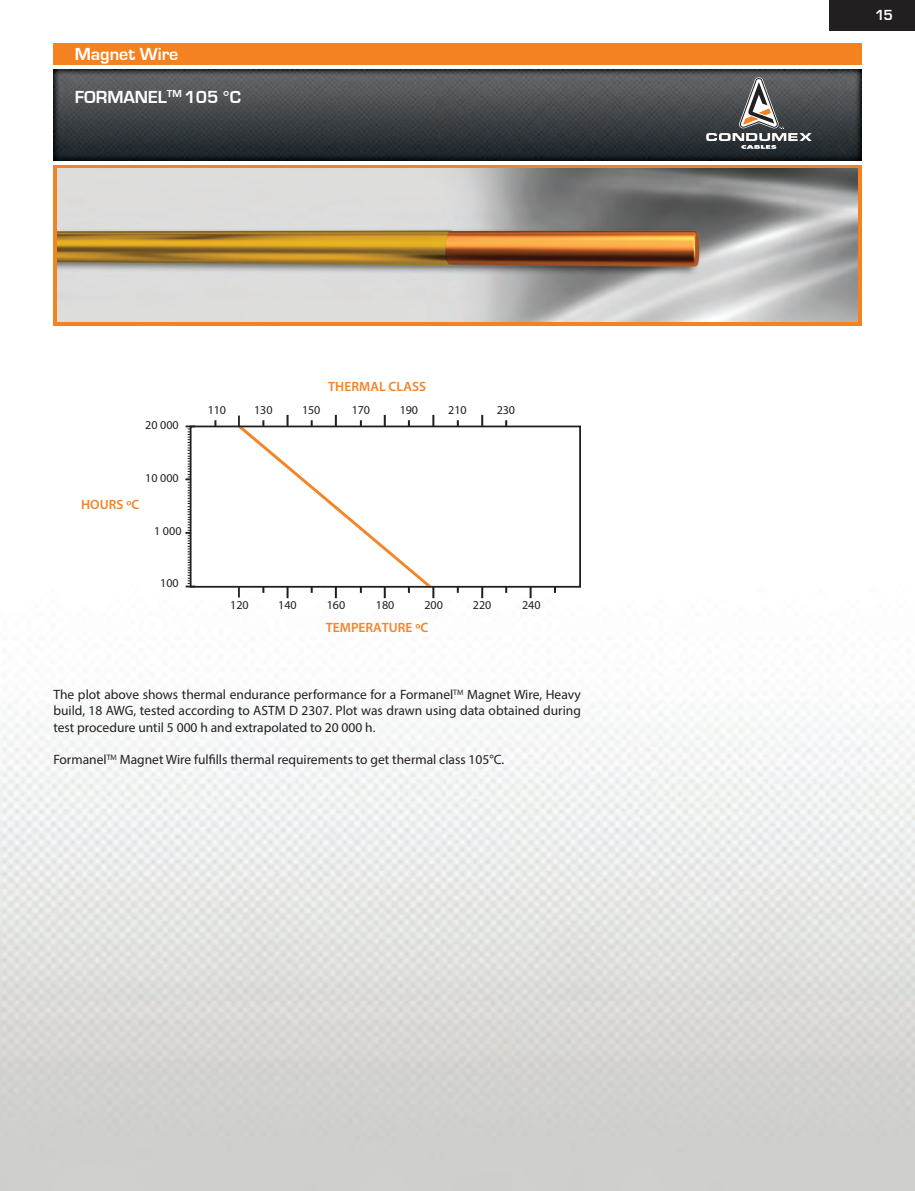
<style>
.page{position:relative;width:915px;height:1191px;background:#fff}
.page>*{position:absolute;margin:0;border:0;box-sizing:border-box;transform-origin:0 0}
.t1{font:700 18px "Eurostile";color:#fff}
.t2{font:13.5px/16.2px "Myriad Pro";color:#231f20;text-align:justify}
.t3{font:600 13.5px "Myriad Pro";letter-spacing:.005em;color:#f58427}
.t4{font:600 13.5px "Eurostile";color:#fff}
.t5{font:12px "Myriad Pro";letter-spacing:-.005em;color:#231f20}
</style>
<div class="page">
<img style="left:0;top:43px;width:914px;height:1148px">
<div style="left:828px;top:0;width:86px;height:31px;background:#231f20"></div>
<div style="left:53px;top:44px;width:808px;height:21px;background:#f58220"></div>
<img style="left:53px;top:69px;width:808px;height:91px">
<svg style="left:706px;top:77px;width:105px;height:72px;background:#626365"></svg>
<svg style="left:53px;top:165px;width:808px;height:160px;background:#e68f44"></svg>
<img style="left:58px;top:169px;width:799px;height:152px">
<svg style="left:184px;top:425px;width:396px;height:163px"></svg>
<svg style="left:554px;top:586px;width:2px;height:7px"></svg>
<svg style="left:529px;top:586px;width:2px;height:12px"></svg>
<svg style="left:505px;top:586px;width:2px;height:7px"></svg>
<svg style="left:481px;top:586px;width:2px;height:12px"></svg>
<svg style="left:456px;top:586px;width:2px;height:7px"></svg>
<svg style="left:185px;top:425px;width:10px;height:162px"></svg>
<svg style="left:505px;top:420px;width:2px;height:6px"></svg>
<svg style="left:481px;top:415px;width:2px;height:11px"></svg>
<svg style="left:456px;top:420px;width:2px;height:6px"></svg>
<svg style="left:214px;top:420px;width:2px;height:6px"></svg>
<svg style="left:238px;top:415px;width:196px;height:183px"></svg>
<h1 class="t1" style="left:75px;top:45px;width:105px">Magnet Wire</h1>
<h1 class="t1" style="left:75px;top:87px;width:168px">FORMANEL<sup>TM</sup> 105 °C</h1>
<p class="t3" style="left:328px;top:378px;width:99px">THERMAL CLASS</p>
<p class="t5" style="left:145px;top:417px;width:35px">20 000</p>
<p class="t5" style="left:145px;top:470px;width:35px">10 000</p>
<p class="t3" style="left:81px;top:496px;width:60px">HOURS ºC</p>
<p class="t5" style="left:154px;top:523px;width:29px">1 000</p>
<p class="t5" style="left:160px;top:576px;width:20px">100</p>
<p class="t5" style="left:208px;top:402px;width:20px">110</p>
<p class="t5" style="left:254px;top:402px;width:20px">130</p>
<p class="t5" style="left:302px;top:402px;width:20px">150</p>
<p class="t5" style="left:351px;top:402px;width:20px">170</p>
<p class="t5" style="left:399px;top:402px;width:20px">190</p>
<p class="t5" style="left:448px;top:402px;width:20px">210</p>
<p class="t5" style="left:496px;top:402px;width:20px">230</p>
<p class="t5" style="left:230px;top:597px;width:20px">120</p>
<p class="t5" style="left:278px;top:597px;width:20px">140</p>
<p class="t5" style="left:327px;top:597px;width:20px">160</p>
<p class="t5" style="left:376px;top:597px;width:20px">180</p>
<p class="t5" style="left:424px;top:597px;width:20px">200</p>
<p class="t5" style="left:473px;top:597px;width:20px">220</p>
<p class="t5" style="left:522px;top:597px;width:20px">240</p>
<p class="t3" style="left:326px;top:618px;width:104px">TEMPERATURE ºC</p>
<p class="t2" style="left:53px;top:686px;width:529px">The plot above shows thermal endurance performance for a Formanel<sup>TM</sup> Magnet Wire, Heavy build, 18 AWG, tested according to ASTM D 2307. Plot was drawn using data obtained during test procedure until 5 000 h and extrapolated to 20 000 h.</p>
<p class="t2" style="left:53px;top:751px;width:452px">Formanel<sup>TM</sup> Magnet Wire fulfills thermal requirements to get thermal class 105°C.</p>
<p class="t4" style="left:874px;top:6px;width:19px">15</p>
</div>
